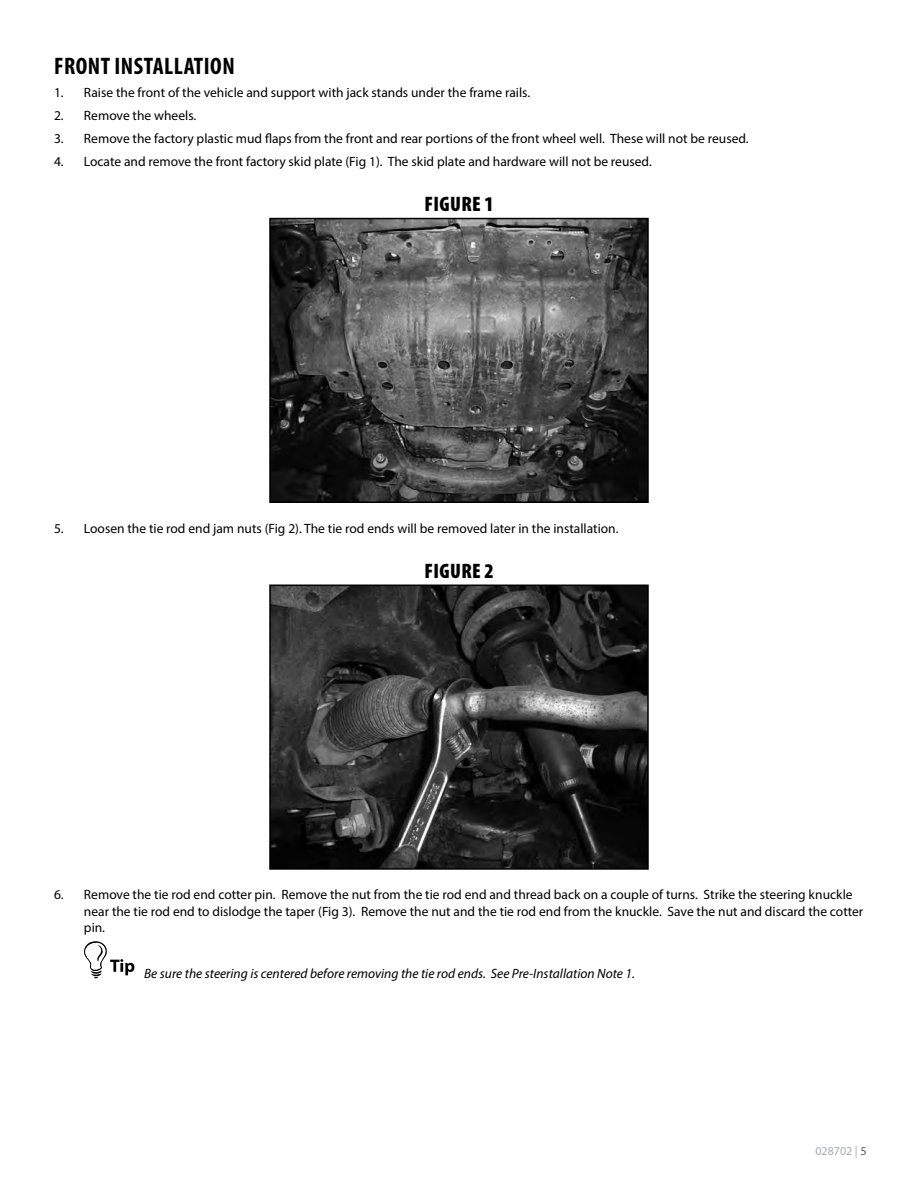
<style>
.page{position:relative;width:918px;height:1188px;background:#fff}
.page>*{position:absolute;margin:0;border:0;box-sizing:border-box;transform-origin:0 0}
.t1{font:700 condensed 24px "Myriad Pro";letter-spacing:.02em;color:#000}
.t2{font:900 condensed 21px "Myriad Pro";letter-spacing:.02em;color:#000}
.t3{font:13.5px/16.2px "Myriad Pro";color:#000}
.t4{font:italic 13.5px "Myriad Pro";color:#000}
.t5{font:12px "Myriad Pro";color:#a7a9ac}
.s1{color:#58595b}
</style>
<div class="page">
<img style="left:272px;top:221px;width:374px;height:279px">
<div style="left:269px;top:218px;width:380px;height:285px;border:2px solid #000"></div>
<img style="left:272px;top:588px;width:374px;height:279px">
<div style="left:269px;top:585px;width:380px;height:285px;border:2px solid #000"></div>
<svg style="left:84px;top:941px;width:50px;height:38px"></svg>
<h1 class="t1" style="left:54px;top:51px;width:182px">FRONT INSTALLATION</h1>
<p class="t3" style="left:54px;top:84px;width:478px">1. Raise the front of the vehicle and support with jack stands under the frame rails.</p>
<p class="t3" style="left:54px;top:107px;width:144px">2. Remove the wheels.</p>
<p class="t3" style="left:54px;top:130px;width:696px">3. Remove the factory plastic mud flaps from the front and rear portions of the front wheel well. These will not be reused.</p>
<p class="t3" style="left:54px;top:153px;width:599px">4. Locate and remove the front factory skid plate (Fig 1). The skid plate and hardware will not be reused.</p>
<h2 class="t2" style="left:424px;top:193px;width:71px">FIGURE 1</h2>
<p class="t3" style="left:54px;top:520px;width:566px">5. Loosen the tie rod end jam nuts (Fig 2). The tie rod ends will be removed later in the installation.</p>
<h2 class="t2" style="left:424px;top:559px;width:71px">FIGURE 2</h2>
<p class="t3" style="left:84px;top:887px;width:781px;text-indent:-30px">6. Remove the tie rod end cotter pin. Remove the nut from the tie rod end and thread back on a couple of turns. Strike the steering knuckle near the tie rod end to dislodge the taper (Fig 3). Remove the nut and the tie rod end from the knuckle. Save the nut and discard the cotter pin.</p>
<p class="t4" style="left:144px;top:965px;width:492px">Be sure the steering is centered before removing the tie rod ends. See Pre-Installation Note 1.</p>
<p class="t5" style="left:815px;top:1143px;width:53px">028702 | <span class="s1">5</span></p>
</div>
